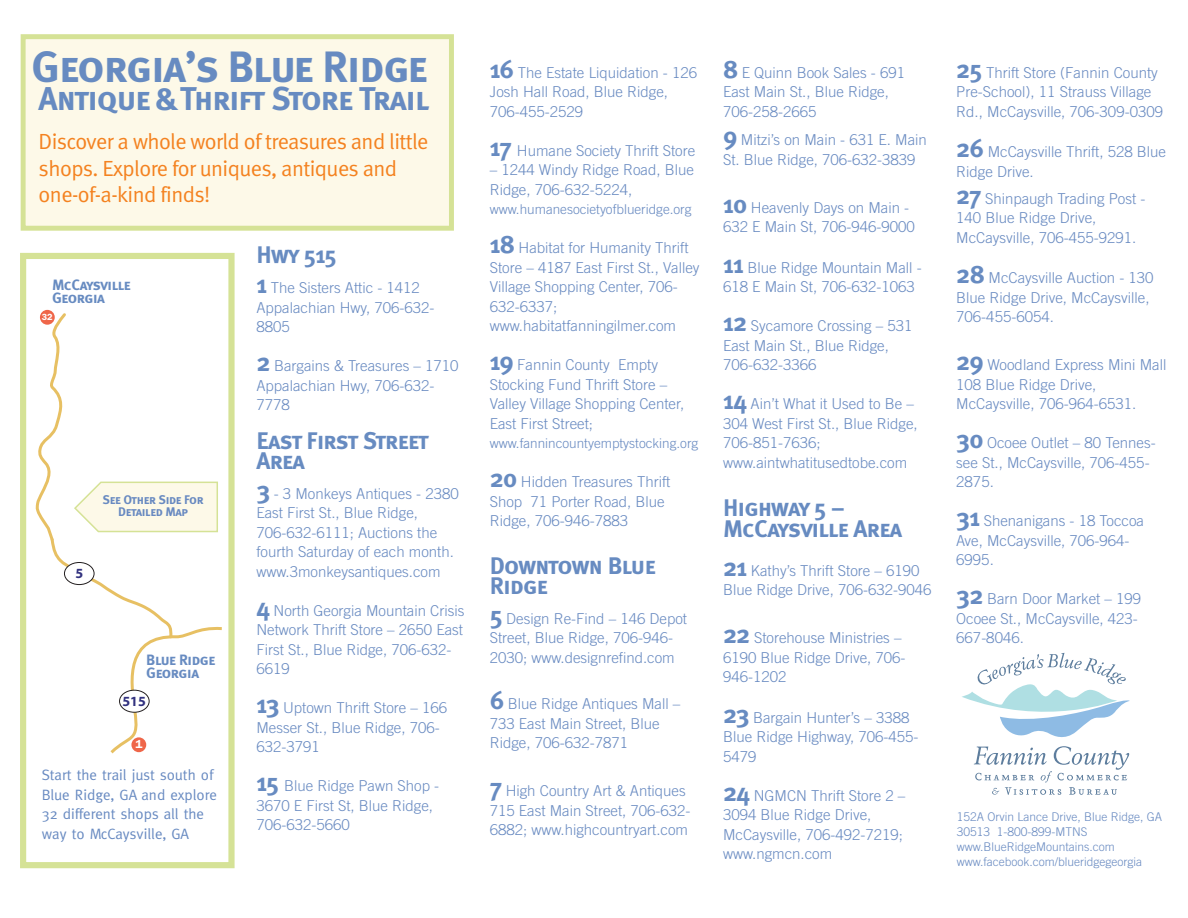
<style>
.page{position:relative;width:1188px;height:918px;background:#fff}
.page>*{position:absolute;margin:0;border:0;box-sizing:border-box;transform-origin:0 0}
.t1{font:43.95px "Meta Bold Caps";letter-spacing:-.03em;color:#678bc1}
.t2{font:32.85px "Meta Bold Caps";letter-spacing:-.025em;color:#678bc1}
.t3{font:24px/19.5px "Meta Bold Caps";letter-spacing:-.025em;color:#678bc1}
.t4{font:21.9px/26.4px "Meta Normal";letter-spacing:-.025em;color:#f48220}
.t5{font:300 15px/19.5px "Trade Gothic";color:#688ac1}
.t6{font:15px/19.5px "Meta";color:#688ac1}
.t7{font:15px/13.5px "Meta Bold Caps";letter-spacing:-.025em;color:#678bc1}
.t8{font:700 14.1px "Myriad Pro";color:#32327f}
.t9{font:300 13.5px "Trade Gothic";color:#688ac1}
.t10{font:12.45px/12.1px "Meta Bold Caps";letter-spacing:-.025em;color:#698ac1;text-align:center}
.t11{font:300 12px/15px "Trade Gothic";color:#688ac1}
.t12{font:600 11.7px "Franklin Gothic";color:#fff}
.t13{font:600 9px "Franklin Gothic";color:#fff}
.s1{font-family:"Meta Bold Caps";font-weight:400;font-size:25.5px;color:#678bc1}
</style>
<div class="page">
<svg style="left:962px;top:653px;width:168px;height:142px"></svg>
<svg style="left:35px;top:310px;width:187px;height:444px"></svg>
<div style="left:20px;top:253px;width:215px;height:615px;border:6px solid #d5e296"></div>
<div style="left:21px;top:34px;width:433px;height:197px;background:#fdf9e8;border:5px solid #d5e296"></div>
<p class="t1" style="left:31px;top:40px;width:398px">Georgia’s Blue Ridge</p>
<p class="t2" style="left:39px;top:79px;width:392px">Antique &amp;Thrift Store Trail</p>
<p class="t4" style="left:39px;top:128px;width:391px">Discover a whole world of treasures and little shops. Explore for uniques, antiques and one-of-a-kind finds!</p>
<p class="t7" style="left:52px;top:278px;width:80px">McCaysville<br>Georgia</p>
<p class="t13" style="left:42px;top:312px;width:12px">32</p>
<p class="t10" style="left:103px;top:493px;width:102px">See Other Side For<br>Detailed Map</p>
<p class="t8" style="left:76px;top:564px;width:9px">5</p>
<p class="t7" style="left:146px;top:653px;width:71px">Blue Ridge<br>Georgia</p>
<p class="t8" style="left:122px;top:692px;width:25px">515</p>
<p class="t12" style="left:136px;top:738px;width:9px">1</p>
<p class="t6" style="left:42px;top:765px;width:177px">Start the trail just south of<br>Blue Ridge, GA and explore<br>32 different shops all the way to McCaysville, GA</p>
<p class="t3" style="left:256px;top:245px;width:82px">Hwy 515</p>
<p class="t5" style="left:256px;top:278px;width:180px"><span class="s1">1</span> The Sisters Attic - 1412<br>Appalachian Hwy, 706-632-<br>8805</p>
<p class="t5" style="left:256px;top:356px;width:204px"><span class="s1">2</span> Bargains &amp; Treasures – 1710<br>Appalachian Hwy, 706-632-<br>7778</p>
<p class="t3" style="left:256px;top:431px;width:174px">East First Street<br>Area</p>
<p class="t5" style="left:256px;top:483px;width:204px"><span class="s1">3</span> - 3 Monkeys Antiques - 2380<br>East First St., Blue Ridge,<br>706-632-6111; Auctions the fourth Saturday of each month. www.3monkeysantiques.com</p>
<p class="t5" style="left:256px;top:600px;width:209px"><span class="s1">4</span> North Georgia Mountain Crisis<br>Network Thrift Store – 2650 East<br>First St., Blue Ridge, 706-632-<br>6619</p>
<p class="t5" style="left:256px;top:698px;width:192px"><span class="s1">13</span> Uptown Thrift Store – 166<br>Messer St., Blue Ridge, 706-<br>632-3791</p>
<p class="t5" style="left:256px;top:776px;width:184px"><span class="s1">15</span> Blue Ridge Pawn Shop -<br>3670 E First St, Blue Ridge,<br>706-632-5660</p>
<p class="t5" style="left:490px;top:62px;width:209px"><span class="s1">16</span> The Estate Liquidation - 126<br>Josh Hall Road, Blue Ridge,<br>706-455-2529</p>
<p class="t5" style="left:490px;top:140px;width:207px"><span class="s1">17</span> Humane Society Thrift Store</p>
<p class="t5" style="left:490px;top:160px;width:206px">– 1244 Windy Ridge Road, Blue<br>Ridge, 706-632-5224,</p>
<p class="t9" style="left:490px;top:201px;width:203px">www.humanesocietyofblueridge.org</p>
<p class="t5" style="left:490px;top:238px;width:211px"><span class="s1">18</span> Habitat for Humanity Thrift<br>Store – 4187 East First St., Valley<br>Village Shopping Center, 706-<br>632-6337; www.habitatfanningilmer.com</p>
<p class="t5" style="left:490px;top:355px;width:196px"><span class="s1">19</span> Fannin County Empty<br>Stocking Fund Thrift Store –<br>Valley Village Shopping Center,<br>East First Street;</p>
<p class="t9" style="left:490px;top:435px;width:210px">www.fannincountyemptystocking.org</p>
<p class="t5" style="left:490px;top:472px;width:182px"><span class="s1">20</span> Hidden Treasures Thrift<br>Shop 71 Porter Road, Blue<br>Ridge, 706-946-7883</p>
<p class="t3" style="left:490px;top:556px;width:167px">Downtown Blue<br>Ridge</p>
<p class="t5" style="left:490px;top:608px;width:199px"><span class="s1">5</span> Design Re-Find – 146 Depot<br>Street, Blue Ridge, 706-946-<br>2030; www.designrefind.com</p>
<p class="t5" style="left:490px;top:694px;width:192px"><span class="s1">6</span> Blue Ridge Antiques Mall –<br>733 East Main Street, Blue<br>Ridge, 706-632-7871</p>
<p class="t5" style="left:490px;top:781px;width:202px"><span class="s1">7</span> High Country Art &amp; Antiques<br>715 East Main Street, 706-632-<br>6882; www.highcountryart.com</p>
<p class="t5" style="left:723px;top:63px;width:184px"><span class="s1">8</span> E Quinn Book Sales - 691<br>East Main St., Blue Ridge,<br>706-258-2665</p>
<p class="t5" style="left:723px;top:130px;width:205px"><span class="s1">9</span> Mitzi’s on Main - 631 E. Main<br>St. Blue Ridge, 706-632-3839</p>
<p class="t5" style="left:723px;top:198px;width:193px"><span class="s1">10</span> Heavenly Days on Main -<br>632 E Main St, 706-946-9000</p>
<p class="t5" style="left:723px;top:258px;width:200px"><span class="s1">11</span> Blue Ridge Mountain Mall -<br>618 E Main St, 706-632-1063</p>
<p class="t5" style="left:723px;top:316px;width:191px"><span class="s1">12</span> Sycamore Crossing – 531<br>East Main St., Blue Ridge,<br>706-632-3366</p>
<p class="t5" style="left:723px;top:394px;width:196px"><span class="s1">14</span> Ain’t What it Used to Be –<br>304 West First St., Blue Ridge,<br>706-851-7636; www.aintwhatitusedtobe.com</p>
<p class="t3" style="left:723px;top:497px;width:181px;line-height:21px">Highway 5 –<br>McCaysville Area</p>
<p class="t5" style="left:723px;top:561px;width:210px"><span class="s1">21</span> Kathy’s Thrift Store – 6190<br>Blue Ridge Drive, 706-632-9046</p>
<p class="t5" style="left:723px;top:628px;width:184px"><span class="s1">22</span> Storehouse Ministries –<br>6190 Blue Ridge Drive, 706-<br>946-1202</p>
<p class="t5" style="left:723px;top:708px;width:197px"><span class="s1">23</span> Bargain Hunter’s – 3388<br>Blue Ridge Highway, 706-455-<br>5479</p>
<p class="t5" style="left:723px;top:786px;width:184px"><span class="s1">24</span> NGMCN Thrift Store 2 –<br>3094 Blue Ridge Drive,<br>McCaysville, 706-492-7219; www.ngmcn.com</p>
<p class="t5" style="left:956px;top:63px;width:208px"><span class="s1">25</span> Thrift Store (Fannin County<br>Pre-School), 11 Strauss Village<br>Rd., McCaysville, 706-309-0309</p>
<p class="t5" style="left:956px;top:142px;width:211px"><span class="s1">26</span> McCaysville Thrift, 528 Blue<br>Ridge Drive.</p>
<p class="t5" style="left:956px;top:189px;width:191px"><span class="s1">27</span> Shinpaugh Trading Post -<br>140 Blue Ridge Drive,<br>McCaysville, 706-455-9291.</p>
<p class="t5" style="left:956px;top:268px;width:199px"><span class="s1">28</span> McCaysville Auction - 130<br>Blue Ridge Drive, McCaysville,<br>706-455-6054.</p>
<p class="t5" style="left:956px;top:355px;width:212px"><span class="s1">29</span> Woodland Express Mini Mall<br>108 Blue Ridge Drive,<br>McCaysville, 706-964-6531.</p>
<p class="t5" style="left:956px;top:433px;width:201px"><span class="s1">30</span> Ocoee Outlet – 80 Tennes&shy;see St., McCaysville, 706-455-<br>2875.</p>
<p class="t5" style="left:956px;top:511px;width:189px"><span class="s1">31</span> Shenanigans - 18 Toccoa<br>Ave, McCaysville, 706-964-<br>6995.</p>
<p class="t5" style="left:956px;top:589px;width:186px"><span class="s1">32</span> Barn Door Market – 199<br>Ocoee St., McCaysville, 423-<br>667-8046.</p>
<p class="t11" style="left:957px;top:809px;width:207px">152A Orvin Lance Drive, Blue Ridge, GA<br>30513 1-800-899-MTNS www.BlueRidgeMountains.com www.facebook.com/blueridgegeorgia</p>
</div>
